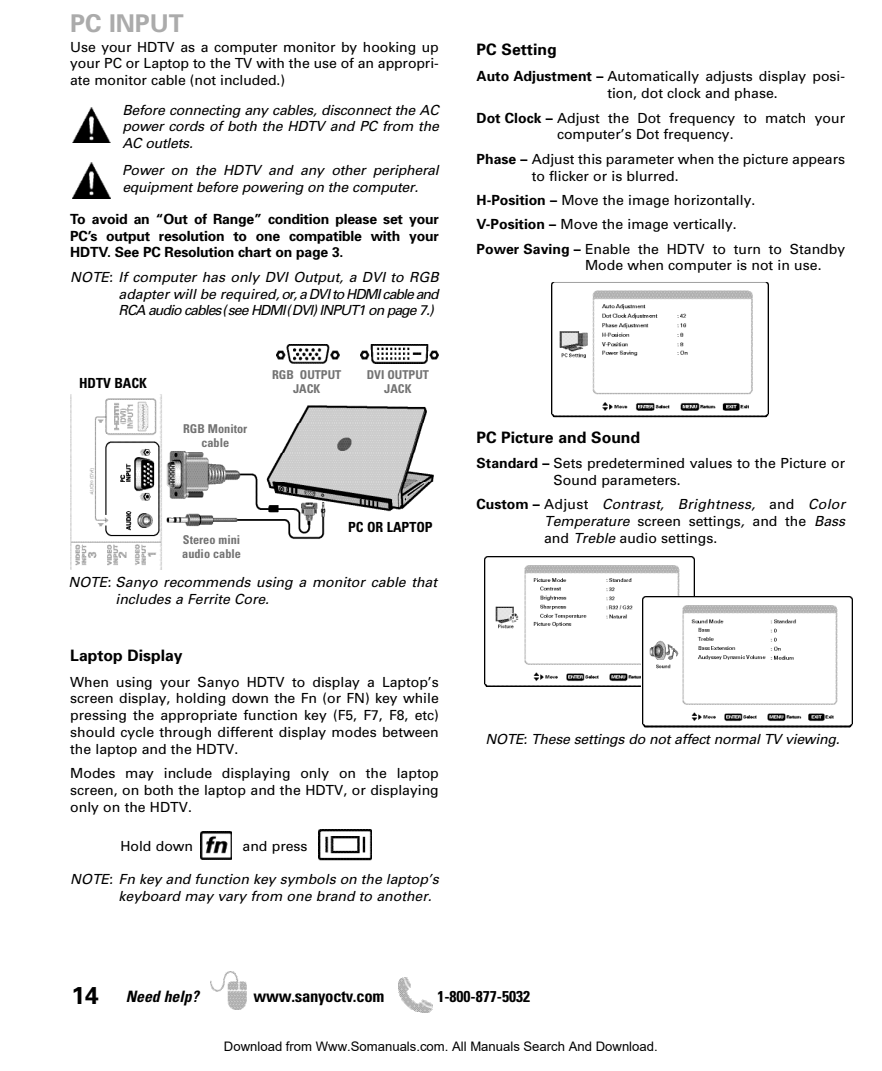
<style>
.page{position:relative;width:882px;height:1071px;background:#fff}
.page>*{position:absolute;margin:0;border:0;box-sizing:border-box;transform-origin:0 0}
.t1{font:700 24.5px "Univers";color:#ababab}
.t2{font:700 condensed 16.62px "Univers";letter-spacing:-.015em;color:#000}
.t3{font:700 15.75px "Univers";color:#000}
.t4{font:700 condensed 15.75px "Univers";color:#000}
.t5{font:italic 700 condensed 15.75px "Univers";color:#000}
.t6{font:14px/16.8px "Univers";color:#000}
.t7{font:italic 14px/16.8px "Univers";letter-spacing:-.015em;color:#000;text-align:justify}
.t8{font:700 14px/16.8px "Univers";letter-spacing:-.015em;color:#000;text-align:justify}
.t9{font:700 condensed 14px "Univers";color:#000}
.t10{font:13.12px "Arial";color:#000}
.t11{font:700 condensed 12.25px/14px "Univers";color:#737373;text-align:center}
.s1{font-weight:700}
.s2{font-weight:700;font-style:normal}
.s3{font-style:normal}
.s4{font-style:normal;font-stretch:normal;font-size:24.5px}
</style>
<div class="page">
<img style="left:211px;top:971px;width:36px;height:38px">
<img style="left:398px;top:977px;width:35px;height:36px">
<img style="left:485px;top:556px;width:209px;height:64px">
<img style="left:485px;top:620px;width:156px;height:67px">
<img style="left:643px;top:596px;width:209px;height:65px">
<img style="left:643px;top:661px;width:209px;height:66px">
<svg style="left:201px;top:831px;width:30px;height:1px"></svg>
<img style="left:201px;top:832px;width:30px;height:28px">
<svg style="left:318px;top:829px;width:54px;height:1px"></svg>
<img style="left:318px;top:830px;width:54px;height:31px">
<img style="left:71px;top:394px;width:356px;height:30px">
<img style="left:71px;top:424px;width:363px;height:145px">
<img style="left:360px;top:345px;width:79px;height:19px">
<img style="left:277px;top:345px;width:63px;height:18px">
<img style="left:72px;top:107px;width:39px;height:36px">
<img style="left:72px;top:162px;width:39px;height:36px">
<img style="left:552px;top:282px;width:217px;height:66px">
<img style="left:552px;top:348px;width:217px;height:69px">
<h1 class="t1" style="left:70px;top:14px;width:115px">PC INPUT</h1>
<p class="t6" style="left:70px;top:40px;width:370px;text-align:justify">Use your HDTV as a computer monitor by hooking up your PC or Laptop to the TV with the use of an appropri&shy;ate monitor cable (not included.)</p>
<p class="t7" style="left:122px;top:103px;width:318px">Before connecting any cables, disconnect the AC power cords of both the HDTV and PC from the AC outlets.</p>
<p class="t7" style="left:122px;top:163px;width:318px">Power on the HDTV and any other peripheral equipment before powering on the computer.</p>
<p class="t8" style="left:70px;top:212px;width:370px">To avoid an “Out of Range” condition please set your PC’s output resolution to one compatible with your HDTV. See PC Resolution chart on page 3.</p>
<p class="t7" style="left:119px;top:270px;width:322px;text-indent:-48px">NOTE: If computer has only DVI Output, a DVI to RGB adapter will be required, or, a DVI to HDMI cable and RCA audio cables (see HDMI (DVI) INPUT1 on page 7.)</p>
<p class="t9" style="left:79px;top:378px;width:69px">HDTV BACK</p>
<p class="t11" style="left:183px;top:423px;width:66px">RGB Monitor cable</p>
<p class="t11" style="left:272px;top:369px;width:71px">RGB OUTPUT<br>JACK</p>
<p class="t11" style="left:367px;top:369px;width:64px">DVI OUTPUT<br>JACK</p>
<p class="t9" style="left:348px;top:522px;width:86px">PC OR LAPTOP</p>
<p class="t11" style="left:182px;top:534px;width:60px;text-align:left">Stereo mini audio cable</p>
<p class="t7" style="left:116px;top:575px;width:323px;text-indent:-47px">NOTE: Sanyo recommends using a monitor cable that includes a Ferrite Core.</p>
<p class="t3" style="left:70px;top:649px;width:114px">Laptop Display</p>
<p class="t6" style="left:70px;top:675px;width:370px;text-align:justify">When using your Sanyo HDTV to display a Laptop’s screen display, holding down the Fn (or FN) key while pressing the appropriate function key (F5, F7, F8, etc) should cycle through different display modes between the laptop and the HDTV.</p>
<p class="t6" style="left:70px;top:766px;width:370px;text-align:justify">Modes may include displaying only on the laptop screen, on both the laptop and the HDTV, or displaying only on the HDTV.</p>
<p class="t6" style="left:120px;top:839px;width:74px">Hold down</p>
<p class="t6" style="left:243px;top:839px;width:66px">and press</p>
<p class="t7" style="left:119px;top:872px;width:322px;text-indent:-48px">NOTE: Fn key and function key symbols on the laptop’s keyboard may vary from one brand to another.</p>
<p class="t3" style="left:477px;top:44px;width:82px">PC Setting</p>
<p class="t6" style="left:607px;top:69px;width:239px;text-indent:-131px"><span class="s1">Auto Adjustment –</span> Automatically adjusts display posi&shy;tion, dot clock and phase.</p>
<p class="t6" style="left:557px;top:110px;width:290px;text-indent:-80px"><span class="s1">Dot Clock –</span> Adjust the Dot frequency to match your computer’s Dot frequency.</p>
<p class="t6" style="left:532px;top:152px;width:315px;text-indent:-55px"><span class="s1">Phase –</span> Adjust this parameter when the picture appears to flicker or is blurred.</p>
<p class="t6" style="left:477px;top:189px;width:370px;line-height:24.3px"><span class="s1">H-Position –</span> Move the image horizontally.<br><span class="s1">V-Position –</span> Move the image vertically.<br><span class="s1">Power Saving –</span> Enable the HDTV to turn to Standby</p>
<p class="t6" style="left:585px;top:258px;width:238px">Mode when computer is not in use.</p>
<p class="t3" style="left:477px;top:431px;width:165px">PC Picture and Sound</p>
<p class="t6" style="left:554px;top:456px;width:293px;text-indent:-77px"><span class="s1">Standard –</span> Sets predetermined values to the Picture or<br>Sound parameters.</p>
<p class="t7" style="left:544px;top:497px;width:302px;text-indent:-68px"><span class="s2">Custom –</span> <span class="s3">Adjust</span> Contrast, Brightness, <span class="s3">and</span> Color Temperature <span class="s3">screen settings</span>, <span class="s3">and the</span> Bass <span class="s3">and</span> Treble <span class="s3">audio settings.</span></p>
<p class="t7" style="left:485px;top:732px;width:356px">NOTE: These settings do not affect normal TV viewing.</p>
<p class="t5" style="left:72px;top:990px;width:129px"><span class="s4">14</span> Need help?</p>
<p class="t2" style="left:253px;top:990px;width:133px">www.sanyoctv.com</p>
<p class="t4" style="left:438px;top:990px;width:94px">1-800-877-5032</p>
<p class="t10" style="left:224px;top:1039px;width:435px">Download from Www.Somanuals.com. All Manuals Search And Download.</p>
</div>
